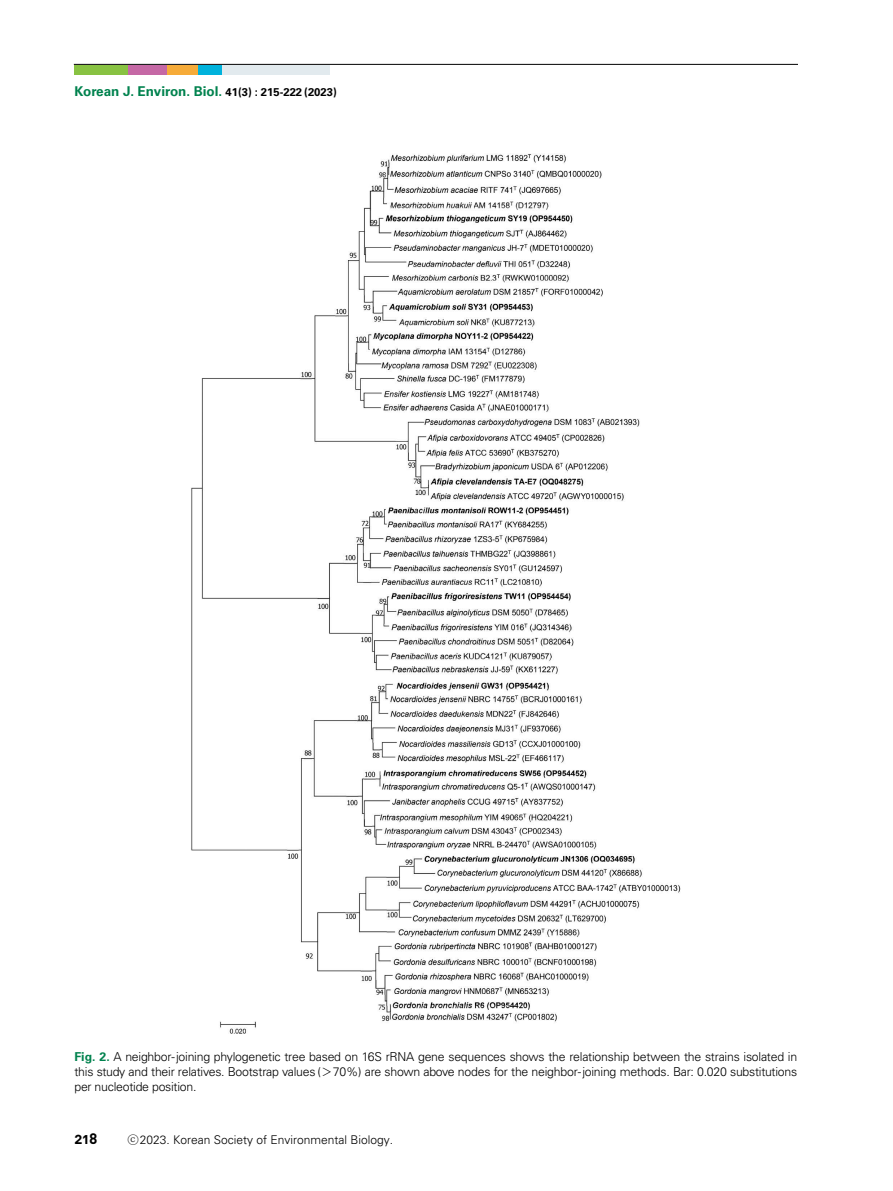
<style>
.page{position:relative;width:893px;height:1191px;background:#fff}
.page>*{position:absolute;margin:0;border:0;box-sizing:border-box;transform-origin:0 0}
.t1{font:15px "DIN Bold Alternate";color:#000}
.t2{font:700 13.5px "Univers LT Std";color:#00824e}
.t3{font:300 12.3px/15px "Univers LT Std";letter-spacing:-.02em;color:#000;text-align:justify}
.t4{font:300 12px "Univers LT Std";color:#000}
.s1{font-size:11.25px;color:#000}
.s2{font-weight:700;color:#00824e}
.s3{font-family:"Letter Gothic Std";font-weight:400;font-size:11.55px}
.s4{font-family:"Nanum Myeongjo OTF";font-weight:400}
</style>
<div class="page">
<hr style="left:74px;top:64px;width:723px;height:1px;background:#000">
<div style="left:74px;top:65px;width:54px;height:9px;background:#88c242"></div>
<div style="left:128px;top:65px;width:40px;height:9px;background:#c568a5"></div>
<div style="left:168px;top:65px;width:30px;height:9px;background:#f6ab39"></div>
<div style="left:198px;top:65px;width:24px;height:9px;background:#00b2dc"></div>
<div style="left:222px;top:65px;width:107px;height:9px;background:#e2eaee"></div>
<img style="left:191px;top:154px;width:490px;height:879px">
<p class="t2" style="left:74px;top:84px;width:264px">Korean J. Environ. Biol. <span class="s1">41(3) : 215-222 (2023)</span></p>
<p class="t3" style="left:74px;top:1049px;width:724px"><span class="s2">Fig. 2.</span> A neighbor-joining phylogenetic tree based on 16S rRNA gene sequences shows the relationship between the strains isolated in this study and their relatives. Bootstrap values (<span class="s3">&gt;</span>70%) are shown above nodes for the neighbor-joining methods. Bar: 0.020 substitutions per nucleotide position.</p>
<p class="t1" style="left:74px;top:1129px;width:25px">218</p>
<p class="t4" style="left:128px;top:1132px;width:267px"><span class="s4">ⓒ</span>2023. Korean Society of Environmental Biology.</p>
</div>
